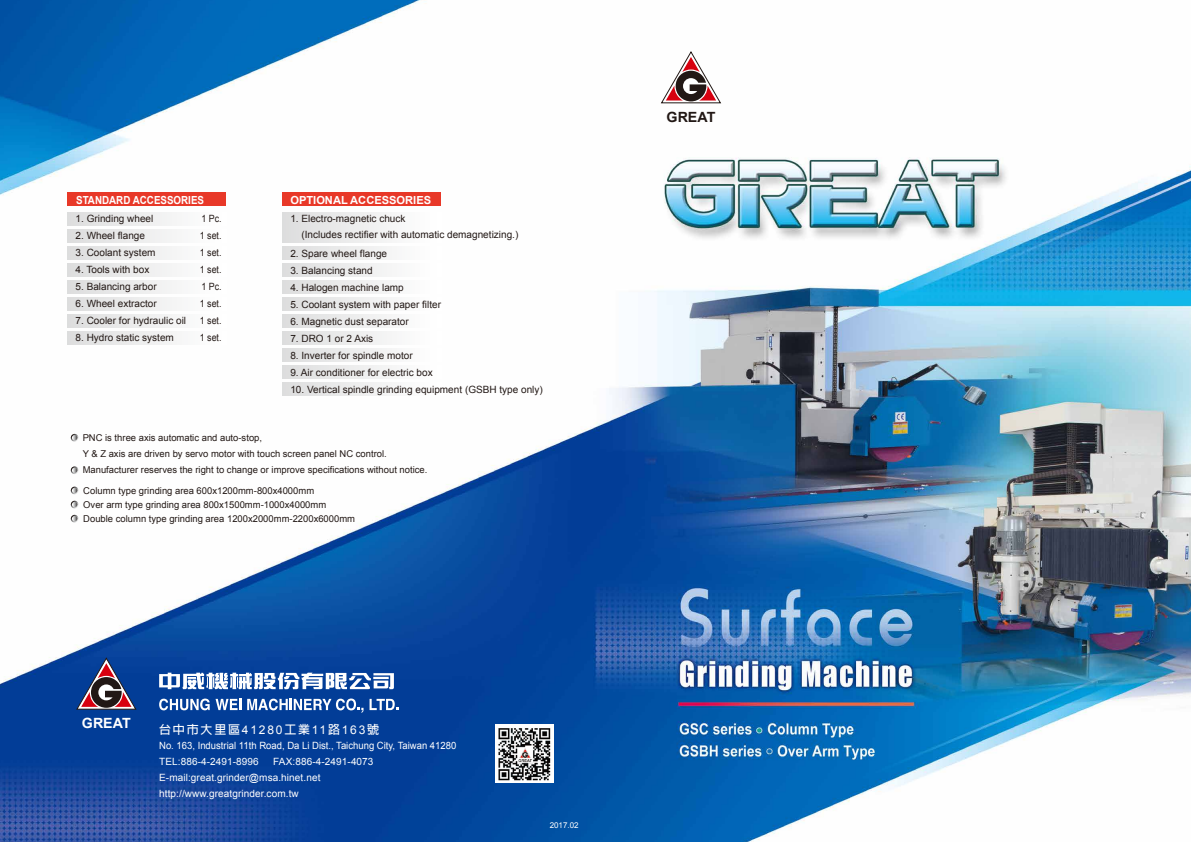
<style>
.page{position:relative;width:1191px;height:842px;background:#fff}
.page>*{position:absolute;margin:0;border:0;box-sizing:border-box;transform-origin:0 0}
.t1{font:700 14.1px "Arial";color:#fff}
.t2{font:700 14.1px "Arial";color:#221815}
.t3{font:700 12px "Lin Gothic";letter-spacing:.15em;color:#fff}
.t4{font:700 11.1px "Arial";color:#fff;scale:.88 1}
.t5{font:700 11.1px "Arial";color:#fff}
.t6{font:10px/16px "Arial";color:#221815}
.t7{font:10px/16px "Arial";letter-spacing:.01em;color:#fff}
.t8{font:10px/16px "Arial";letter-spacing:.01em;color:#fff;scale:.95 1}
.t9{font:10px/17px "Arial";color:#221815;text-align:justify;scale:.88 1}
.t10{font:9.4px/16px "Arial";color:#221815}
.t11{font:8px "Arial";color:#fff}
.s1{font-family:"Arial";font-weight:400}
</style>
<div class="page">
<img style="left:0;top:0;width:1191px;height:842px">
<div style="left:68px;top:193px;width:158px;height:13px;background:#e83828"></div>
<svg style="left:68px;top:212px;width:158px;height:14px"></svg>
<svg style="left:68px;top:229px;width:158px;height:14px"></svg>
<svg style="left:68px;top:246px;width:158px;height:14px"></svg>
<svg style="left:68px;top:263px;width:158px;height:14px"></svg>
<svg style="left:68px;top:280px;width:158px;height:14px"></svg>
<svg style="left:68px;top:297px;width:158px;height:14px"></svg>
<svg style="left:68px;top:314px;width:158px;height:14px"></svg>
<svg style="left:68px;top:331px;width:158px;height:13px"></svg>
<div style="left:282px;top:212px;width:159px;height:31px;background:linear-gradient(to right,#ddddde,#fff)"></div>
<svg style="left:282px;top:246px;width:159px;height:14px"></svg>
<svg style="left:282px;top:263px;width:159px;height:14px"></svg>
<svg style="left:282px;top:280px;width:159px;height:14px"></svg>
<svg style="left:282px;top:297px;width:159px;height:14px"></svg>
<svg style="left:282px;top:314px;width:159px;height:14px"></svg>
<svg style="left:282px;top:331px;width:159px;height:13px"></svg>
<svg style="left:282px;top:348px;width:159px;height:14px"></svg>
<svg style="left:282px;top:365px;width:159px;height:14px"></svg>
<svg style="left:282px;top:382px;width:159px;height:13px"></svg>
<svg style="left:76px;top:657px;width:60px;height:53px;background:#484e7c"></svg>
<svg style="left:661px;top:51px;width:60px;height:52px"></svg>
<div style="left:495px;top:724px;width:58px;height:59px;background:#fff"></div>
<img style="left:498px;top:728px;width:53px;height:53px">
<svg style="left:159px;top:673px;width:235px;height:16px"></svg>
<svg style="left:159px;top:698px;width:82px;height:12px"></svg>
<svg style="left:247px;top:698px;width:116px;height:15px"></svg>
<svg style="left:369px;top:699px;width:29px;height:11px"></svg>
<div style="left:282px;top:193px;width:159px;height:13px;background:#e83828"></div>
<svg style="left:70px;top:434px;width:9px;height:8px"></svg>
<svg style="left:70px;top:466px;width:9px;height:9px"></svg>
<svg style="left:70px;top:487px;width:9px;height:8px"></svg>
<svg style="left:70px;top:501px;width:9px;height:8px"></svg>
<svg style="left:70px;top:515px;width:9px;height:8px"></svg>
<p class="t4" style="left:76px;top:193px;width:147px">STANDARD ACCESSORIES</p>
<p class="t6" style="left:76px;top:211px;width:79px">1. Grinding wheel</p>
<p class="t6" style="left:76px;top:228px;width:71px">2. Wheel flange</p>
<p class="t6" style="left:76px;top:245px;width:82px">3. Coolant system</p>
<p class="t6" style="left:76px;top:262px;width:75px">4. Tools with box</p>
<p class="t6" style="left:76px;top:279px;width:83px">5. Balancing arbor</p>
<p class="t6" style="left:76px;top:296px;width:83px">6. Wheel extractor</p>
<p class="t6" style="left:76px;top:313px;width:112px">7. Cooler for hydraulic oil</p>
<p class="t6" style="left:76px;top:330px;width:100px">8. Hydro static system</p>
<p class="t9" style="left:200px;top:211px;width:26px">1 Pc.<br>1 set.<br>1 set.<br>1 set.<br>1 Pc.<br>1 set.<br>1 set.<br>1 set.</p>
<p class="t5" style="left:290px;top:193px;width:142px">OPTIONAL ACCESSORIES</p>
<p class="t6" style="left:301px;top:211px;width:218px;text-indent:-11px">1. Electro-magnetic chuck<br>(Includes rectifier with automatic demagnetizing.)</p>
<p class="t6" style="left:290px;top:246px;width:98px">2. Spare wheel flange</p>
<p class="t6" style="left:290px;top:263px;width:84px">3. Balancing stand</p>
<p class="t6" style="left:290px;top:280px;width:115px">4. Halogen machine lamp</p>
<p class="t6" style="left:290px;top:297px;width:152px">5. Coolant system with paper filter</p>
<p class="t6" style="left:290px;top:314px;width:120px">6. Magnetic dust separator</p>
<p class="t6" style="left:290px;top:331px;width:84px">7. DRO 1 or 2 Axis</p>
<p class="t6" style="left:290px;top:348px;width:124px">8. Inverter for spindle motor</p>
<p class="t6" style="left:290px;top:365px;width:144px">9. Air conditioner for electric box</p>
<p class="t6" style="left:290px;top:382px;width:254px">10. Vertical spindle grinding equipment (GSBH type only)</p>
<p class="t10" style="left:83px;top:430px;width:346px">PNC is three axis automatic and auto-stop,<br>Y &amp; Z axis are driven by servo motor with touch screen panel NC control.<br>Manufacturer reserves the right to change or improve specifications without notice.</p>
<p class="t10" style="left:83px;top:484px;width:273px;line-height:14px">Column type grinding area 600x1200mm-800x4000mm<br>Over arm type grinding area 800x1500mm-1000x4000mm<br>Double column type grinding area 1200x2000mm-2200x6000mm</p>
<h1 class="t1" style="left:82px;top:714px;width:50px">GREAT</h1>
<p class="t3" style="left:159px;top:723px;width:222px">台中市大里區<span class="s1">41280</span>工業<span class="s1">11</span>路<span class="s1">163</span>號</p>
<p class="t8" style="left:159px;top:737px;width:314px">No. 163, Industrial 11th Road, Da Li Dist., Taichung City, Taiwan 41280<br>TEL:886-4-2491-8996</p>
<p class="t7" style="left:159px;top:753px;width:216px;text-indent:114px">FAX:886-4-2491-4073<br>E-mail:great.grinder@msa.hinet.net http://www.greatgrinder.com.tw</p>
<p class="t11" style="left:550px;top:820px;width:30px">2017.02</p>
<h1 class="t2" style="left:666px;top:108px;width:50px">GREAT</h1>
</div>
